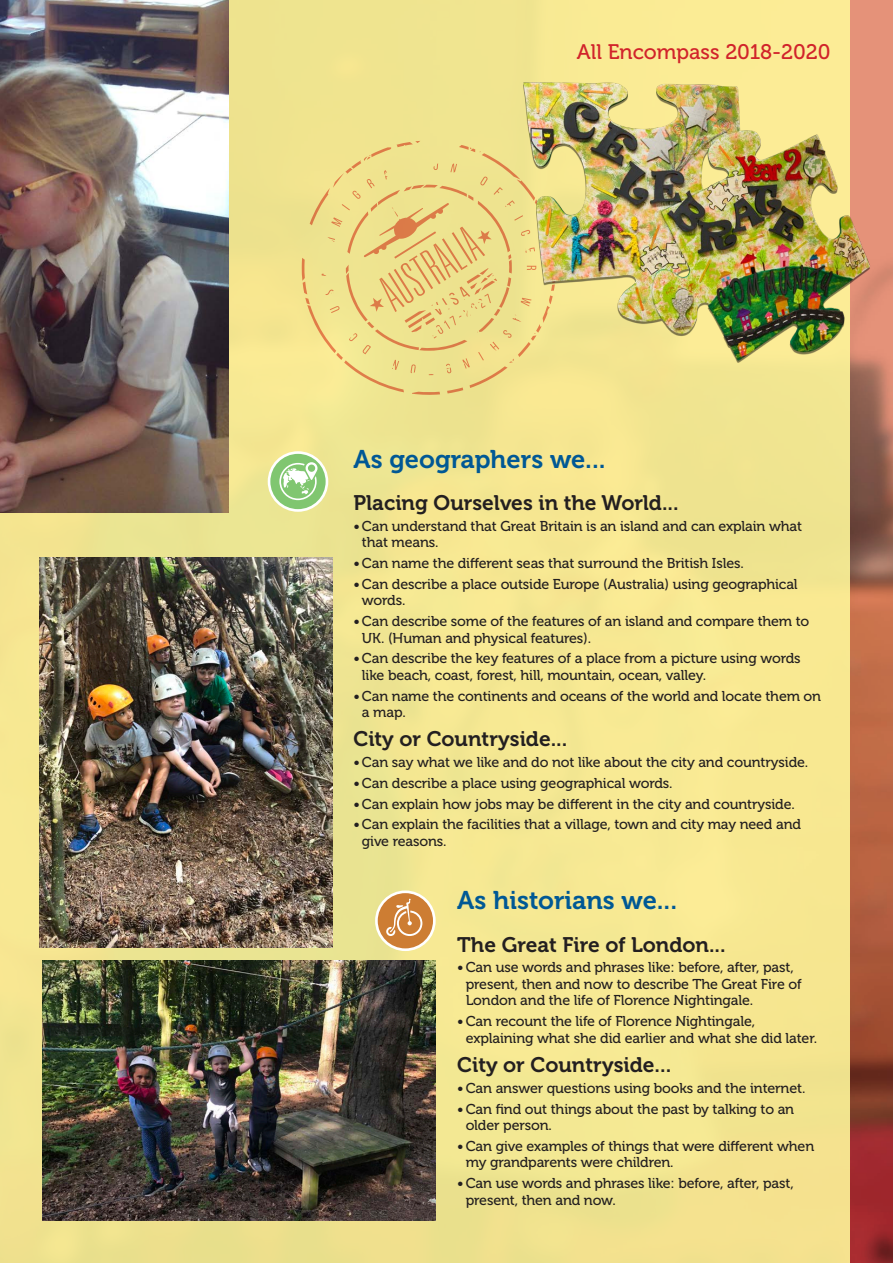
<style>
.page{position:relative;width:893px;height:1263px;background:#fff}
.page>*{position:absolute;margin:0;border:0;box-sizing:border-box;transform-origin:0 0}
.Year_blue_subhead{font:25.5px "Museo 700";color:#005895}
.Year_black_subhead{font:21px "Museo 700";color:#231f20}
.t1{font:21px "Museo 500";color:#d1232a}
.Year_bullet{font:14.25px/16.5px "Museo 500";letter-spacing:-.01em;color:#231f20}
</style>
<div class="page">
<img style="left:850px;top:0;width:43px;height:1263px">
<div style="left:0;top:0;width:850px;height:1263px;background:#f5e691"></div>
<svg style="left:302px;top:141px;width:208px;height:254px"></svg>
<img style="left:510px;top:59px;width:366px;height:318px">
<svg style="left:376px;top:892px;width:58px;height:58px"></svg>
<div style="left:375px;top:890px;width:61px;height:61px;border:3px solid #fff;border-radius:50%"></div>
<svg style="left:386px;top:899px;width:36px;height:37px"></svg>
<svg style="left:269px;top:452px;width:58px;height:58px"></svg>
<div style="left:268px;top:451px;width:60px;height:61px;border:3px solid #fff;border-radius:50%"></div>
<svg style="left:279px;top:462px;width:39px;height:38px"></svg>
<div style="left:308px;top:465px;width:7px;height:7px;background:#80c670;border-radius:50%"></div>
<img style="left:0;top:0;width:229px;height:512px">
<img style="left:43px;top:960px;width:393px;height:260px">
<img style="left:39px;top:557px;width:293px;height:391px">
<p class="t1" style="left:577px;top:41px;width:255px">All Encompass 2018-2020</p>
<p class="Year_blue_subhead" style="left:353px;top:445px;width:254px">As geographers we...</p>
<p class="Year_black_subhead" style="left:353px;top:491px;width:327px">Placing Ourselves in the World...</p>
<p class="Year_bullet" style="left:362px;top:518px;width:442px;text-indent:-9px">• Can understand that Great Britain is an island and can explain what that means.</p>
<p class="Year_bullet" style="left:353px;top:555px;width:392px">• Can name the different seas that surround the British Isles.</p>
<p class="Year_bullet" style="left:362px;top:576px;width:437px;text-indent:-9px">• Can describe a place outside Europe (Australia) using geographical words.</p>
<p class="Year_bullet" style="left:362px;top:613px;width:449px;text-indent:-9px">• Can describe some of the features of an island and compare them to<br>UK. (Human and physical features).</p>
<p class="Year_bullet" style="left:362px;top:650px;width:440px;text-indent:-9px">• Can describe the key features of a place from a picture using words like beach, coast, forest, hill, mountain, ocean, valley.</p>
<p class="Year_bullet" style="left:362px;top:688px;width:461px;text-indent:-9px">• Can name the continents and oceans of the world and locate them on a map.</p>
<p class="Year_black_subhead" style="left:353px;top:727px;width:215px">City or Countryside...</p>
<p class="Year_bullet" style="left:353px;top:754px;width:456px">• Can say what we like and do not like about the city and countryside.</p>
<p class="Year_bullet" style="left:353px;top:775px;width:321px">• Can describe a place using geographical words.</p>
<p class="Year_bullet" style="left:353px;top:796px;width:443px">• Can explain how jobs may be different in the city and countryside.</p>
<p class="Year_bullet" style="left:362px;top:816px;width:441px;text-indent:-9px">• Can explain the facilities that a village, town and city may need and give reasons.</p>
<p class="Year_blue_subhead" style="left:457px;top:886px;width:221px">As historians we...</p>
<p class="Year_black_subhead" style="left:457px;top:932px;width:270px">The Great Fire of London...</p>
<p class="Year_bullet" style="left:466px;top:959px;width:337px;text-indent:-9px">• Can use words and phrases like: before, after, past, present, then and now to describe The Great Fire of<br>London and the life of Florence Nightingale.</p>
<p class="Year_bullet" style="left:466px;top:1013px;width:353px;text-indent:-9px">• Can recount the life of Florence Nightingale, explaining what she did earlier and what she did later.</p>
<p class="Year_black_subhead" style="left:457px;top:1053px;width:215px">City or Countryside...</p>
<p class="Year_bullet" style="left:457px;top:1080px;width:350px">• Can answer questions using books and the internet.</p>
<p class="Year_bullet" style="left:466px;top:1100px;width:330px;text-indent:-9px">• Can find out things about the past by talking to an older person.</p>
<p class="Year_bullet" style="left:466px;top:1138px;width:350px;text-indent:-9px">• Can give examples of things that were different when my grandparents were children.</p>
<p class="Year_bullet" style="left:466px;top:1175px;width:330px;text-indent:-9px">• Can use words and phrases like: before, after, past, present, then and now.</p>
</div>
